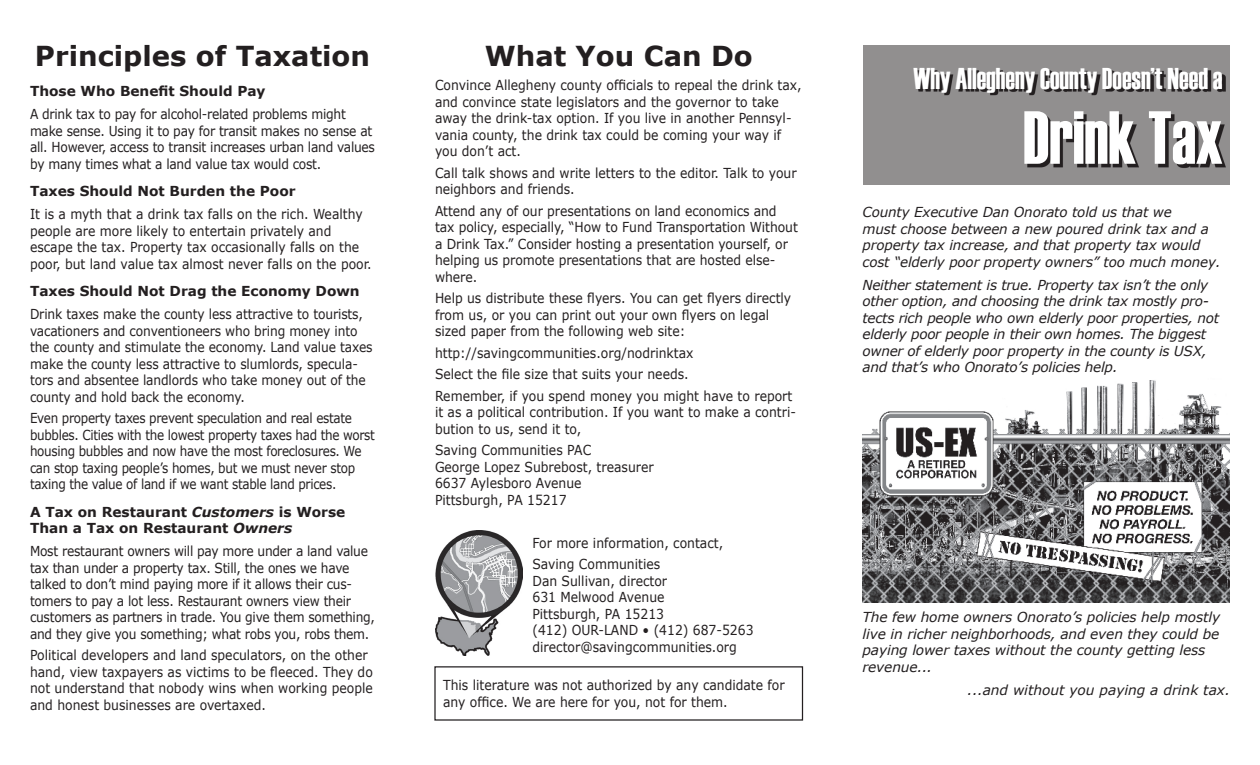
<style>
.page{position:relative;width:1260px;height:765px;background:#fff}
.page>*{position:absolute;margin:0;border:0;box-sizing:border-box;transform-origin:0 0}
.t1{font:75px "Haettenschweiler";color:#fff;scale:.9 1}
.t2{font:30px "Haettenschweiler";color:#fff;scale:.9 1}
.t3{font:700 27.5px "Verdana";color:#231f20}
.t4{font:13.75px/16.5px "Verdana";letter-spacing:-.005em;color:#231f20;scale:.9 1}
.t5{font:13.75px/16.5px "Verdana";letter-spacing:-.005em;color:#231f20;scale:.89 1}
.t6{font:italic 13.75px/16.5px "Verdana";letter-spacing:-.01em;color:#231f20}
.t7{font:13.75px/16.5px "Verdana";letter-spacing:-.025em;color:#231f20;scale:.87 1}
.t8{font:700 13.75px/16.5px "Verdana";color:#231f20}
.s1{font-style:italic}
</style>
<div class="page">
<div style="left:863px;top:46px;width:366px;height:139px;background:#918f8f"></div>
<img style="left:862px;top:380px;width:368px;height:222px">
<svg style="left:916px;top:47px;width:314px;height:138px"></svg>
<div style="left:434px;top:666px;width:369px;height:55px;border:1px solid #231f20"></div>
<img style="left:435px;top:531px;width:87px;height:124px">
<h3 class="t3" style="left:35px;top:39px;width:337px">Principles of Taxation</h3>
<p class="t8" style="left:30px;top:83px;width:237px">Those Who Benefit Should Pay</p>
<p class="t5" style="left:30px;top:105px;width:389px">A drink tax to pay for alcohol-related problems might make sense. Using it to pay for transit makes no sense at all. However, access to transit increases urban land values by many times what a land value tax would cost.</p>
<p class="t8" style="left:30px;top:183px;width:267px">Taxes Should Not Burden the Poor</p>
<p class="t4" style="left:30px;top:205px;width:381px">It is a myth that a drink tax falls on the rich. Wealthy people are more likely to entertain privately and escape the tax. Property tax occasionally falls on the poor, but land value tax almost never falls on the poor.</p>
<p class="t8" style="left:30px;top:283px;width:331px">Taxes Should Not Drag the Economy Down</p>
<p class="t5" style="left:30px;top:305px;width:386px">Drink taxes make the county less attractive to tourists, vacationers and conventioneers who bring money into the county and stimulate the economy. Land value taxes make the county less attractive to slumlords, specula&shy;tors and absentee landlords who take money out of the county and hold back the economy.</p>
<p class="t7" style="left:30px;top:409px;width:398px">Even property taxes prevent speculation and real estate bubbles. Cities with the lowest property taxes had the worst housing bubbles and now have the most foreclosures. We can stop taxing people’s homes, but we must never stop taxing the value of land if we want stable land prices.</p>
<p class="t8" style="left:30px;top:503px;width:317px">A Tax on Restaurant <span class="s1">Customers</span> is Worse<br>Than a Tax on Restaurant <span class="s1">Owners</span></p>
<p class="t5" style="left:30px;top:542px;width:389px">Most restaurant owners will pay more under a land value tax than under a property tax. Still, the ones we have talked to don’t mind paying more if it allows their cus&shy;tomers to pay a lot less. Restaurant owners view their customers as partners in trade. You give them something, and they give you something; what robs you, robs them.</p>
<p class="t4" style="left:30px;top:646px;width:382px">Political developers and land speculators, on the other hand, view taxpayers as victims to be fleeced. They do not understand that nobody wins when working people and honest businesses are overtaxed.</p>
<h3 class="t3" style="left:485px;top:39px;width:270px">What You Can Do</h3>
<p class="t4" style="left:435px;top:76px;width:409px">Convince Allegheny county officials to repeal the drink tax, and convince state legislators and the governor to take away the drink-tax option. If you live in another Pennsyl&shy;vania county, the drink tax could be coming your way if you don’t act.</p>
<p class="t4" style="left:435px;top:164px;width:403px">Call talk shows and write letters to the editor. Talk to your neighbors and friends.</p>
<p class="t4" style="left:435px;top:202px;width:405px">Attend any of our presentations on land economics and tax policy, especially, “How to Fund Transportation Without a Drink Tax.” Consider hosting a presentation yourself, or helping us promote presentations that are hosted else&shy;where.</p>
<p class="t4" style="left:435px;top:289px;width:397px">Help us distribute these flyers. You can get flyers directly from us, or you can print out your own flyers on legal sized paper from the following web site:</p>
<p class="t4" style="left:435px;top:341px;width:399px;line-height:21.5px">http://savingcommunities.org/nodrinktax<br>Select the file size that suits your needs.<br>Remember, if you spend money you might have to report</p>
<p class="t4" style="left:435px;top:403px;width:403px">it as a political contribution. If you want to make a contri&shy;bution to us, send it to,</p>
<p class="t4" style="left:435px;top:441px;width:245px">Saving Communities PAC<br>George Lopez Subrebost, treasurer<br>6637 Aylesboro Avenue<br>Pittsburgh, PA 15217</p>
<p class="t4" style="left:532px;top:531px;width:213px;line-height:21.5px">For more information, contact,<br>Saving Communities</p>
<p class="t4" style="left:532px;top:572px;width:247px">Dan Sullivan, director<br>631 Melwood Avenue<br>Pittsburgh, PA 15213<br>(412) OUR-LAND • (412) 687-5263 director@savingcommunities.org</p>
<p class="t4" style="left:443px;top:677px;width:381px">This literature was not authorized by any candidate for any office. We are here for you, not for them.</p>
<h2 class="t2" style="left:914px;top:58px;width:345px">Why Allegheny County Doesn’t Need a</h2>
<h1 class="t1" style="left:1023px;top:87px;width:223px">Drink Tax</h1>
<p class="t6" style="left:862px;top:204px;width:360px">County Executive Dan Onorato told us that we<br>must choose between a new poured drink tax and a property tax increase, and that property tax would cost “elderly poor property owners” too much money.</p>
<p class="t6" style="left:862px;top:276px;width:358px">Neither statement is true. Property tax isn’t the only other option, and choosing the drink tax mostly pro&shy;tects rich people who own elderly poor properties, not elderly poor people in their own homes. The biggest owner of elderly poor property in the county is USX, and that’s who Onorato’s policies help.</p>
<p class="t6" style="left:862px;top:609px;width:359px">The few home owners Onorato’s policies help mostly live in richer neighborhoods, and even they could be paying lower taxes without the county getting less revenue...</p>
<p class="t6" style="left:968px;top:681px;width:264px">...and without you paying a drink tax.</p>
</div>
